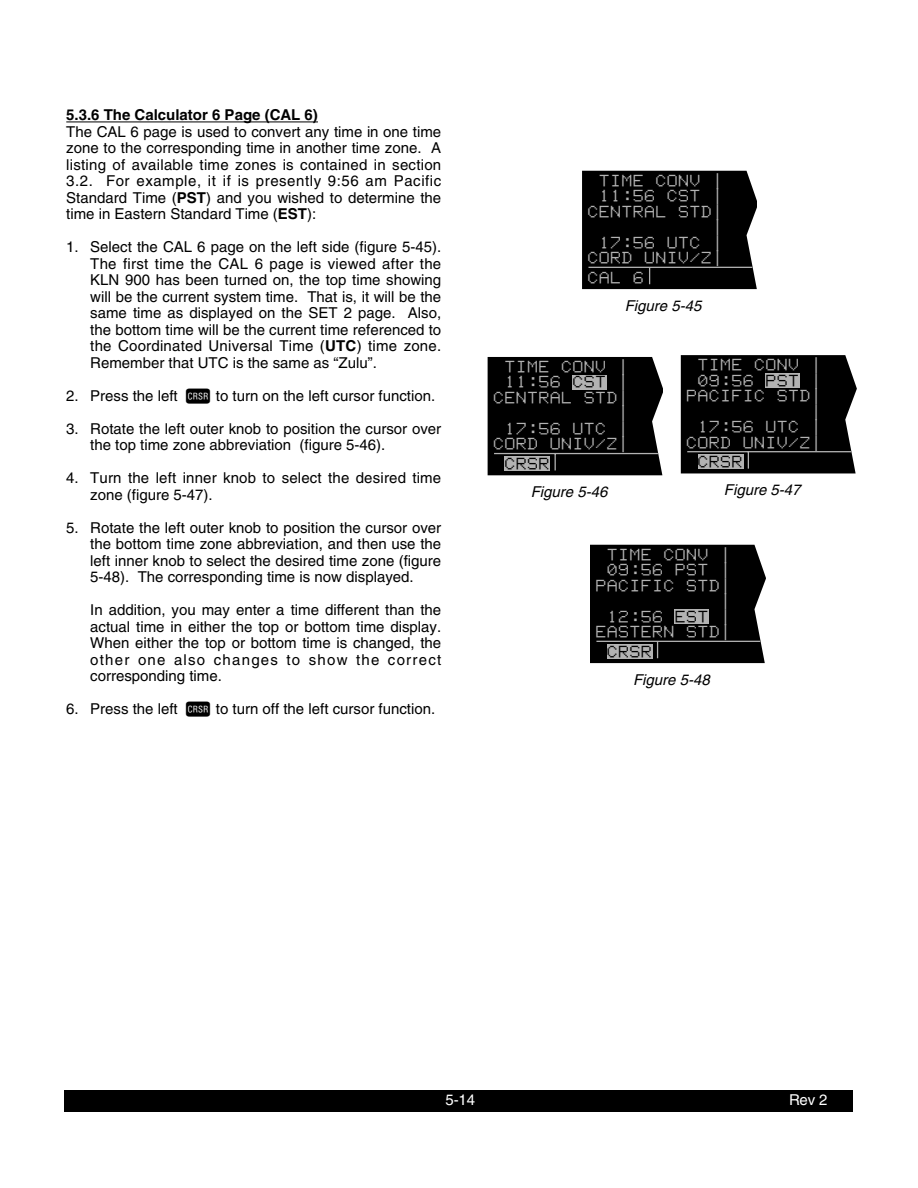
<style>
.page{position:relative;width:918px;height:1188px;background:#fff}
.page>*{position:absolute;margin:0;border:0;box-sizing:border-box;transform-origin:0 0}
.t1{font:15.45px/15.5px "KLN88 Mac Font";color:#b3b3b3;text-align:right}
.t2{font:15.45px "KLN88 Mac Font";color:#000}
.t3{font:15px/16.5px "Helvetica";color:#000;text-align:justify}
.t4{font:italic 15px "Helvetica";color:#000}
.t5{font:700 15px "Helvetica";color:#000}
.t6{font:15px "Helvetica";color:#fff}
.s1{font-weight:700}
.s2{font-family:"KLN900 But"}
.s3{color:#000}
</style>
<div class="page">
<div style="left:65px;top:1090px;width:788px;height:22px;background:#000"></div>
<hr style="left:66px;top:122px;width:252px;height:1px;background:#000">
<div style="left:488px;top:357px;width:175px;height:118px;background:#000"></div>
<div style="left:504px;top:456px;width:45px;height:15px;background:#b3b3b3"></div>
<div style="left:572px;top:375px;width:34px;height:14px;background:#b3b3b3"></div>
<div style="left:681px;top:355px;width:175px;height:118px;background:#000"></div>
<div style="left:698px;top:454px;width:45px;height:15px;background:#b3b3b3"></div>
<div style="left:765px;top:373px;width:34px;height:14px;background:#b3b3b3"></div>
<div style="left:590px;top:545px;width:175px;height:118px;background:#000"></div>
<div style="left:607px;top:644px;width:45px;height:14px;background:#b3b3b3"></div>
<div style="left:674px;top:609px;width:34px;height:14px;background:#b3b3b3"></div>
<div style="left:582px;top:171px;width:175px;height:118px;background:#000"></div>
<p class="t5" style="left:66px;top:110px;width:253px">5.3.6 The Calculator 6 Page (CAL 6)</p>
<p class="t3" style="left:66px;top:125px;width:377px">The CAL 6 page is used to convert any time in one time zone to the corresponding time in another time zone. A listing of available time zones is contained in section 3.2. For example, it if is presently 9:56 am Pacific Standard Time (<span class="s1">PST</span>) and you wished to determine the time in Eastern Standard Time (<span class="s1">EST</span>):</p>
<p class="t3" style="left:90px;top:240px;width:353px;text-indent:-24px">1. Select the CAL 6 page on the left side (figure 5-45).<br>The first time the CAL 6 page is viewed after the KLN 900 has been turned on, the top time showing will be the current system time. That is, it will be the same time as displayed on the SET 2 page. Also, the bottom time will be the current time referenced to the Coordinated Universal Time (<span class="s1">UTC</span>) time zone.<br>Remember that UTC is the same as “Zulu”.</p>
<p class="t3" style="left:66px;top:389px;width:370px">2. Press the left <span class="s2">C</span> to turn on the left cursor function.</p>
<p class="t3" style="left:90px;top:422px;width:353px;text-indent:-24px">3. Rotate the left outer knob to position the cursor over the top time zone abbreviation (figure 5-46).</p>
<p class="t3" style="left:90px;top:471px;width:353px;text-indent:-24px">4. Turn the left inner knob to select the desired time zone (figure 5-47).</p>
<p class="t3" style="left:90px;top:521px;width:353px;text-indent:-24px">5. Rotate the left outer knob to position the cursor over the bottom time zone abbreviation, and then use the left inner knob to select the desired time zone (figure 5-48). The corresponding time is now displayed.</p>
<p class="t3" style="left:90px;top:603px;width:353px">In addition, you may enter a time different than the actual time in either the top or bottom time display.<br>When either the top or bottom time is changed, the other one also changes to show the correct corresponding time.</p>
<p class="t3" style="left:66px;top:702px;width:370px">6. Press the left <span class="s2">C</span> to turn off the left cursor function.</p>
<p class="t1" style="left:587px;top:178px;width:137px">TIME CONV |<br>11:56 CST |<br>CENTRAL STD| |<br>17:56 UTC |<br>CORD UNIV/Z|</p>
<p class="t1" style="left:587px;top:275px;width:58px">CAL 6</p>
<p class="t4" style="left:625px;top:300px;width:78px">Figure 5-45</p>
<p class="t1" style="left:493px;top:364px;width:137px">TIME CONV |<br>11:56 <span class="s3">CST</span> |<br>CENTRAL STD| |<br>17:56 UTC |<br>CORD UNIV/Z|</p>
<p class="t2" style="left:504px;top:462px;width:47px">CRSR</p>
<p class="t4" style="left:531px;top:486px;width:78px">Figure 5-46</p>
<p class="t1" style="left:686px;top:363px;width:137px">TIME CONV |<br>09:56 <span class="s3">PST</span> |<br>PACIFIC STD| |<br>17:56 UTC |<br>CORD UNIV/Z|</p>
<p class="t2" style="left:697px;top:460px;width:47px">CRSR</p>
<p class="t4" style="left:724px;top:484px;width:78px">Figure 5-47</p>
<p class="t1" style="left:595px;top:552px;width:137px">TIME CONV |<br>09:56 PST |<br>PACIFIC STD| |<br>12:56 <span class="s3">EST</span> |<br>EASTERN STD|</p>
<p class="t2" style="left:606px;top:650px;width:47px">CRSR</p>
<p class="t4" style="left:633px;top:674px;width:78px">Figure 5-48</p>
<p class="t6" style="left:446px;top:1094px;width:31px">5-14</p>
<p class="t6" style="left:789px;top:1094px;width:40px">Rev 2</p>
</div>
